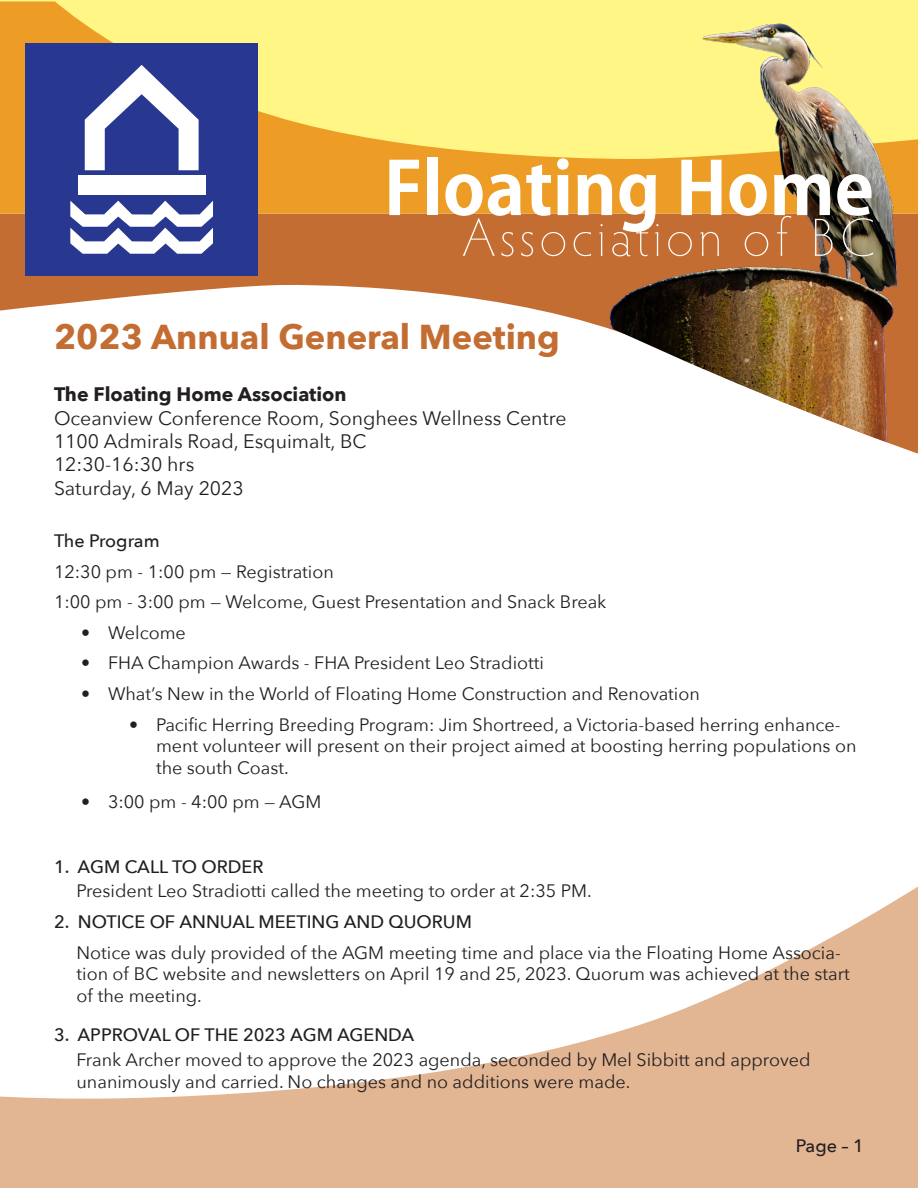
<style>
.page{position:relative;width:918px;height:1188px;background:#fff}
.page>*{position:absolute;margin:0;border:0;box-sizing:border-box;transform-origin:0 0}
.t1{font:700 72px "Koz Go Pr 6 N";color:#fff}
.t2{font:200 54px "Hypatia Sans Pro";letter-spacing:.07em;color:#fff}
.t3{font:700 34.5px "Avenir Next";color:#c46d33}
.t4{font:19.5px "Avenir Next";color:#231f20}
.t5{font:700 19.5px "Avenir Next";color:#231f20}
.t6{font:18px/21.6px "Avenir Next";color:#231f20}
.Heading{font:500 18px "Avenir Next";color:#231f20}
</style>
<div class="page">
<svg style="left:0;top:887px;width:918px;height:301px"></svg>
<svg style="left:0;top:214px;width:584px;height:108px;fill:#c46d33"></svg>
<svg style="left:0;top:2px;width:584px;height:212px;background:#f8d561"></svg>
<div style="left:25px;top:43px;width:233px;height:233px;background:#283890"></div>
<svg style="left:85px;top:65px;width:114px;height:105px"></svg>
<div style="left:78px;top:176px;width:127px;height:19px;background:#fff"></div>
<svg style="left:70px;top:201px;width:143px;height:53px"></svg>
<img style="left:584px;top:0;width:334px;height:454px">
<p class="t1" style="left:384px;top:148px;width:492px">Floating Home</p>
<p class="t2" style="left:463px;top:203px;width:413px">Association of BC</p>
<p class="t3" style="left:54px;top:307px;width:507px">2023 Annual General Meeting</p>
<p class="t5" style="left:54px;top:378px;width:294px">The Floating Home Association</p>
<p class="t4" style="left:54px;top:401px;width:514px">Oceanview Conference Room, Songhees Wellness Centre</p>
<p class="t4" style="left:54px;top:425px;width:314px">1100 Admirals Road, Esquimalt, BC</p>
<p class="t4" style="left:54px;top:448px;width:142px">12:30-16:30 hrs</p>
<p class="t4" style="left:54px;top:472px;width:191px">Saturday, 6 May 2023</p>
<p class="Heading" style="left:54px;top:526px;width:107px">The Program</p>
<p class="t6" style="left:54px;top:560px;width:281px">12:30 pm - 1:00 pm — Registration</p>
<p class="t6" style="left:54px;top:590px;width:554px">1:00 pm - 3:00 pm — Welcome, Guest Presentation and Snack Break</p>
<p class="t6" style="left:81px;top:621px;width:106px">• Welcome</p>
<p class="t6" style="left:81px;top:652px;width:464px">• FHA Champion Awards - FHA President Leo Stradiotti</p>
<p class="t6" style="left:81px;top:682px;width:620px">• What’s New in the World of Floating Home Construction and Renovation</p>
<p class="t6" style="left:156px;top:713px;width:702px;text-indent:-27px">• Pacific Herring Breeding Program: Jim Shortreed, a Victoria-based herring enhance&shy;ment volunteer will present on their project aimed at boosting herring populations on the south Coast.</p>
<p class="t6" style="left:81px;top:790px;width:242px">• 3:00 pm - 4:00 pm — AGM</p>
<p class="Heading" style="left:54px;top:851px;width:211px">1. AGM CALL TO ORDER</p>
<p class="t6" style="left:76px;top:880px;width:517px">President Leo Stradiotti called the meeting to order at 2:35 PM.</p>
<p class="Heading" style="left:54px;top:907px;width:420px">2. NOTICE OF ANNUAL MEETING AND QUORUM</p>
<p class="t6" style="left:76px;top:941px;width:775px">Notice was duly provided of the AGM meeting time and place via the Floating Home Associa&shy;tion of BC website and newsletters on April 19 and 25, 2023. Quorum was achieved at the start of the meeting.</p>
<p class="Heading" style="left:54px;top:1020px;width:362px">3. APPROVAL OF THE 2023 AGM AGENDA</p>
<p class="t6" style="left:76px;top:1048px;width:736px">Frank Archer moved to approve the 2023 agenda, seconded by Mel Sibbitt and approved unanimously and carried. No changes and no additions were made.</p>
<p class="Heading" style="left:796px;top:1130px;width:70px">Page – 1</p>
</div>
